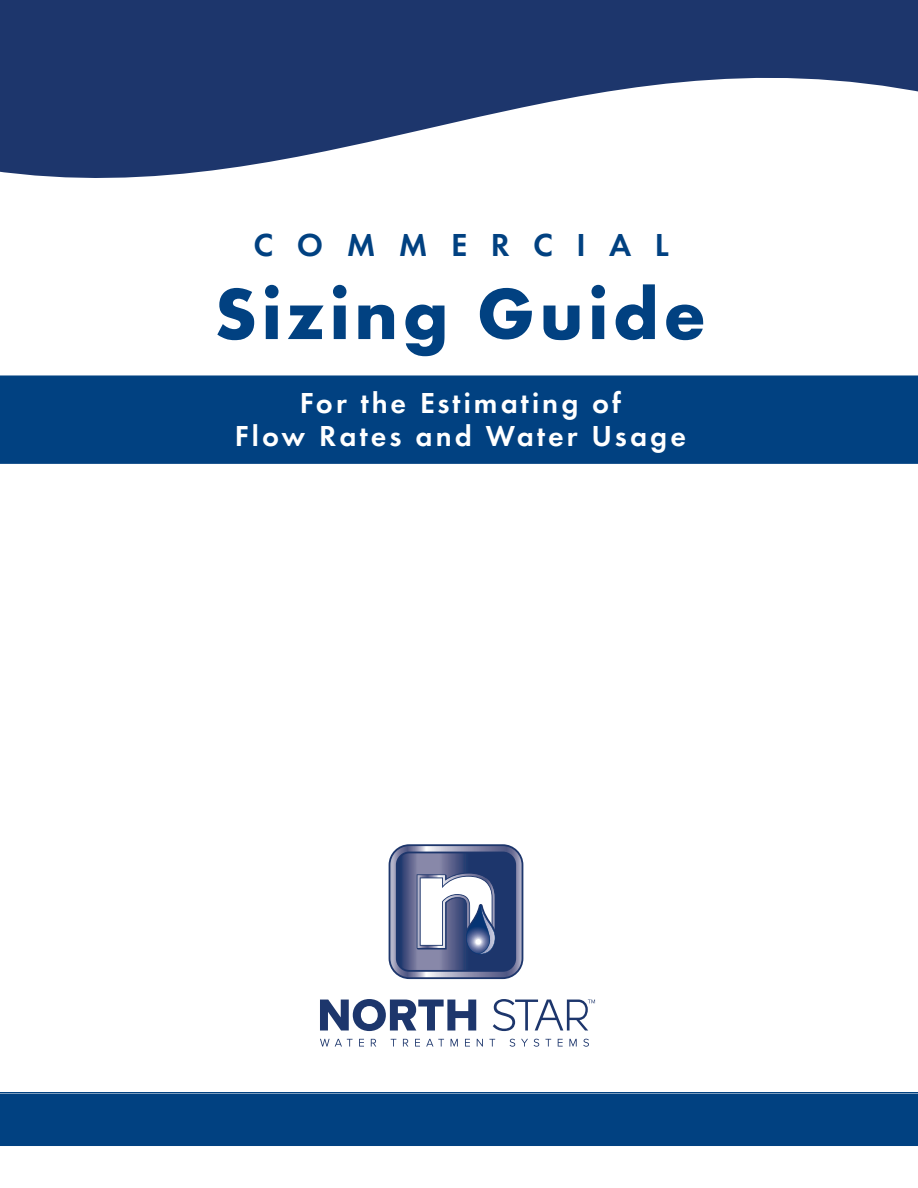
<style>
.page{position:relative;width:918px;height:1188px;background:#fff}
.page>*{position:absolute;margin:0;border:0;box-sizing:border-box;transform-origin:0 0}
.t1{font:700 75px "Futura PT";letter-spacing:.06em;color:#014181}
.t2{font:600 33px "Futura PT";letter-spacing:.71em;color:#014181}
.t3{font:600 30px/33px "Futura PT";letter-spacing:.1em;color:#fff;text-align:center}
</style>
<div class="page">
<div style="left:0;top:375px;width:918px;height:89px;background:#014181"></div>
<div style="left:0;top:1092px;width:918px;height:54px;background:#014181"></div>
<svg style="left:320px;top:999px;width:275px;height:48px"></svg>
<svg style="left:389px;top:844px;width:134px;height:135px"></svg>
<svg style="left:0;top:0;width:918px;height:178px;fill:#1d366c"></svg>
<p class="t2" style="left:254px;top:232px;width:417px">COMMERCIAL</p>
<p class="t1" style="left:214px;top:284px;width:493px">Sizing Guide</p>
<p class="t3" style="left:235px;top:389px;width:453px">For the Estimating of<br>Flow Rates and Water Usage</p>
</div>
